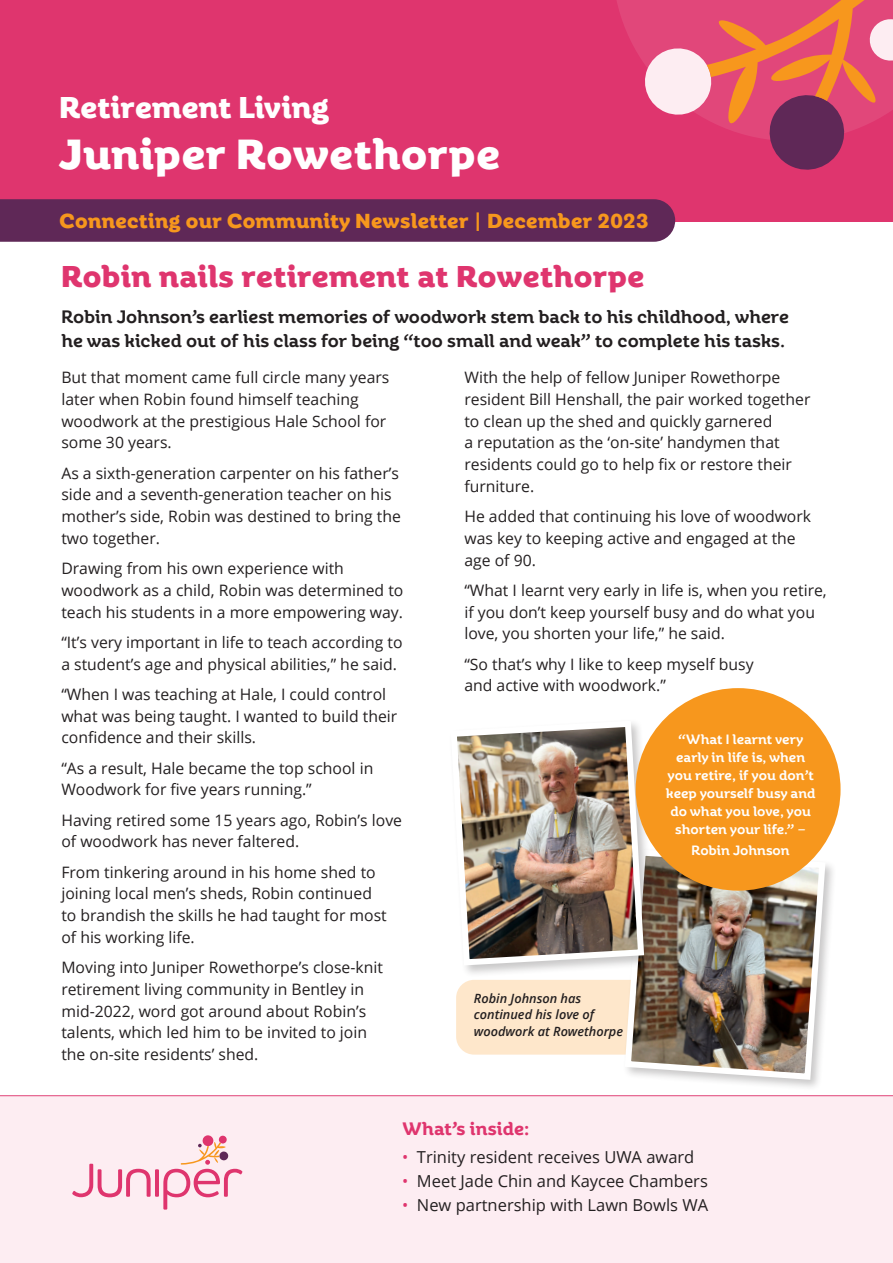
<style>
.page{position:relative;width:893px;height:1263px;background:#fff}
.page>*{position:absolute;margin:0;border:0;box-sizing:border-box;transform-origin:0 0}
.Heading_2{font:700 42px "Rhetoric";letter-spacing:.02em;color:#fff}
.Heading_1{font:700 30px "Rhetoric";letter-spacing:.02em;color:#df356e}
.Heading_2-2{font:700 30px "Rhetoric";letter-spacing:.01em;color:#fff}
.Heading_1-2{font:700 20.25px "Rhetoric";letter-spacing:.02em;color:#f7971d}
.BODY_11pt{font:500 18px/24px "Rhetoric";color:#231f20}
.Heading_3{font:600 18px "Rhetoric";letter-spacing:.01em;color:#df356e}
.Heading_3-2{font:16.5px "Open Sans";color:#231f20}
.BODY_11pt-2{font:15.75px/21.8px "Open Sans";color:#231f20}
.BODY_11pt-3{font:500 13.5px/18px "Rhetoric";color:#fff;text-align:center}
.BODY_11pt-4{font:italic 600 12.75px/16.5px "Open Sans";color:#231f20}
.s1{color:#df356e}
</style>
<div class="page">
<div style="left:0;top:1097px;width:893px;height:166px;background:#fdedf2"></div>
<hr style="left:0;top:1095px;width:893px;height:1px;background:#df356e">
<div style="left:0;top:0;width:893px;height:221px;background:#df356e"></div>
<div style="left:0;top:199px;width:675px;height:43px;background:#5f2857"></div>
<svg style="left:72px;top:1164px;width:79px;height:33px"></svg>
<hr style="left:155px;top:1169px;width:4px;height:28px;background:#df356e">
<svg style="left:163px;top:1135px;width:79px;height:74px"></svg>
<div style="left:219px;top:1135px;width:8px;height:9px;background:#df356e;border-radius:50%"></div>
<svg style="left:617px;top:0;width:276px;height:170px"></svg>
<div style="left:622px;top:847px;width:216px;height:245px;background:#231f20;opacity:.25"></div>
<svg style="left:622px;top:846px;width:207px;height:237px"></svg>
<img style="left:456px;top:724px;width:366px;height:352px">
<img style="left:456px;top:723px;width:191px;height:245px">
<div style="left:636px;top:688px;width:204px;height:203px;background:#f7971d;border-radius:50%"></div>
<p class="Heading_2-2" style="left:60px;top:89px;width:271px">Retirement Living</p>
<p class="Heading_2" style="left:60px;top:129px;width:442px">Juniper Rowethorpe</p>
<p class="Heading_1-2" style="left:60px;top:208px;width:591px">Connecting our Community Newsletter | December 2023</p>
<p class="Heading_1" style="left:61px;top:259px;width:585px">Robin nails retirement at Rowethorpe</p>
<p class="BODY_11pt" style="left:61px;top:305px;width:729px">Robin Johnson’s earliest memories of woodwork stem back to his childhood, where he was kicked out of his class for being “too small and weak” to complete his tasks.</p>
<p class="BODY_11pt-2" style="left:61px;top:366px;width:329px">But that moment came full circle many years later when Robin found himself teaching woodwork at the prestigious Hale School for some 30 years.</p>
<p class="BODY_11pt-2" style="left:61px;top:461px;width:341px">As a sixth-generation carpenter on his father’s side and a seventh-generation teacher on his mother’s side, Robin was destined to bring the two together.</p>
<p class="BODY_11pt-2" style="left:61px;top:557px;width:343px">Drawing from his own experience with woodwork as a child, Robin was determined to teach his students in a more empowering way.</p>
<p class="BODY_11pt-2" style="left:61px;top:631px;width:343px">“It’s very important in life to teach according to a student’s age and physical abilities,” he said.</p>
<p class="BODY_11pt-2" style="left:61px;top:683px;width:337px">“When I was teaching at Hale, I could control what was being taught. I wanted to build their confidence and their skills.</p>
<p class="BODY_11pt-2" style="left:61px;top:757px;width:313px">“As a result, Hale became the top school in<br>Woodwork for five years running.”</p>
<p class="BODY_11pt-2" style="left:61px;top:809px;width:342px">Having retired some 15 years ago, Robin’s love of woodwork has never faltered.</p>
<p class="BODY_11pt-2" style="left:61px;top:861px;width:327px">From tinkering around in his home shed to joining local men’s sheds, Robin continued to brandish the skills he had taught for most of his working life.</p>
<p class="BODY_11pt-2" style="left:61px;top:956px;width:323px">Moving into Juniper Rowethorpe’s close-knit retirement living community in Bentley in mid-2022, word got around about Robin’s talents, which led him to be invited to join the on-site residents’ shed.</p>
<p class="BODY_11pt-2" style="left:464px;top:366px;width:347px">With the help of fellow Juniper Rowethorpe resident Bill Henshall, the pair worked together to clean up the shed and quickly garnered<br>a reputation as the ‘on-site’ handymen that residents could go to help fix or restore their furniture.</p>
<p class="BODY_11pt-2" style="left:464px;top:505px;width:348px">He added that continuing his love of woodwork was key to keeping active and engaged at the age of 90.</p>
<p class="BODY_11pt-2" style="left:464px;top:579px;width:364px">“What I learnt very early in life is, when you retire, if you don’t keep yourself busy and do what you love, you shorten your life,” he said.</p>
<p class="BODY_11pt-2" style="left:464px;top:653px;width:291px">“So that’s why I like to keep myself busy and active with woodwork.”</p>
<p class="BODY_11pt-3" style="left:666px;top:730px;width:151px">“What I learnt very early in life is, when you retire, if you don’t keep yourself busy and do what you love, you shorten your life.” –</p>
<p class="BODY_11pt-3" style="left:692px;top:841px;width:100px">Robin Johnson</p>
<p class="BODY_11pt-4" style="left:474px;top:990px;width:151px">Robin Johnson has continued his love of woodwork at Rowethorpe</p>
<p class="Heading_3" style="left:402px;top:1117px;width:129px">What’s inside:</p>
<p class="Heading_3-2" style="left:402px;top:1146px;width:294px"><span class="s1">•</span> Trinity resident receives UWA award</p>
<p class="Heading_3-2" style="left:402px;top:1170px;width:307px"><span class="s1">•</span> Meet Jade Chin and Kaycee Chambers</p>
<p class="Heading_3-2" style="left:402px;top:1194px;width:307px"><span class="s1">•</span> New partnership with Lawn Bowls WA</p>
</div>
